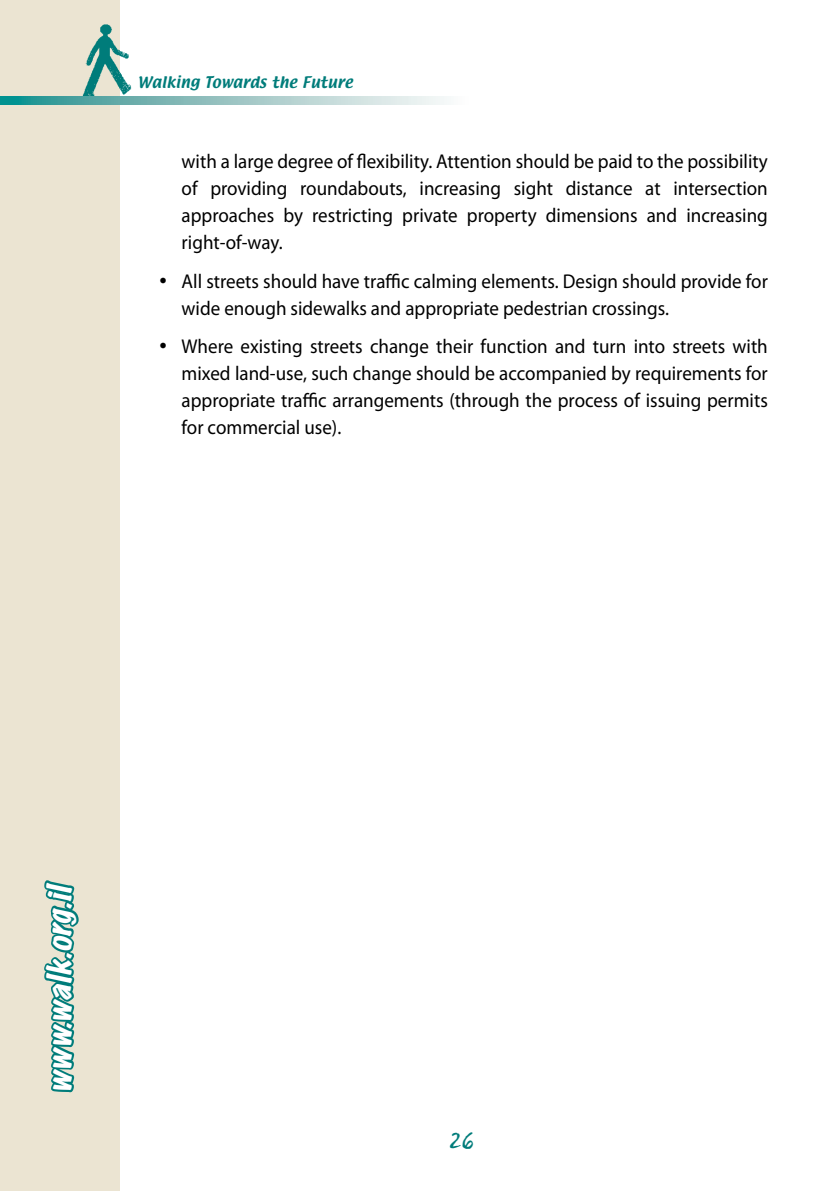
<style>
.page{position:relative;width:840px;height:1191px;background:#fff}
.page>*{position:absolute;margin:0;border:0;box-sizing:border-box;transform-origin:0 0}
.t1{font:500 40px "Nitsan MF";color:#007c7a}
.t2{font:italic expanded 30px "Marker Felt";color:#fff}
.t3{font:20px/27px "Myriad Pro";color:#000;scale:.95 1}
.t4{font:20px "Symbol";color:#000;scale:.95 1}
.t5{font:14px "Textile";letter-spacing:.02em;color:#007c7a}
</style>
<div class="page">
<div style="left:0;top:0;width:119px;height:1191px;background:#ebe4d2"></div>
<svg style="left:44px;top:880px;width:35px;height:213px"></svg>
<img style="left:82px;top:23px;width:50px;height:73px">
<svg style="left:0;top:96px;width:445px;height:9px;background:#8fc2c0"></svg>
<p class="t5" style="left:137px;top:73px;width:216px">Walking Towards the Future</p>
<p class="t4" style="left:159px;top:271px;width:11px">•</p>
<p class="t4" style="left:159px;top:336px;width:11px">•</p>
<p class="t3" style="left:181px;top:148px;width:618px;text-align:right">with a large degree of flexibility. Attention should be paid to the possibility intersection</p>
<p class="t3" style="left:181px;top:175px;width:18px">of</p>
<p class="t3" style="left:210px;top:175px;width:83px">providing</p>
<p class="t3" style="left:300px;top:175px;width:114px">roundabouts,</p>
<p class="t3" style="left:513px;top:175px;width:43px">sight</p>
<p class="t3" style="left:565px;top:175px;width:72px">distance</p>
<p class="t3" style="left:419px;top:175px;width:87px">increasing</p>
<p class="t3" style="left:645px;top:175px;width:18px">at</p>
<p class="t3" style="left:181px;top:202px;width:108px">approaches right-of-way.</p>
<p class="t3" style="left:181px;top:267px;width:618px">All streets should have traffic calming elements. Design should provide for</p>
<p class="t3" style="left:283px;top:202px;width:22px">by</p>
<p class="t3" style="left:545px;top:202px;width:98px">dimensions</p>
<p class="t3" style="left:646px;top:202px;width:34px">and</p>
<p class="t3" style="left:312px;top:202px;width:86px">restricting</p>
<p class="t3" style="left:402px;top:202px;width:60px">private</p>
<p class="t3" style="left:686px;top:202px;width:87px">increasing</p>
<p class="t3" style="left:466px;top:202px;width:75px">property</p>
<p class="t3" style="left:181px;top:288px;width:618px;line-height:38.4px">wide enough sidewalks and appropriate pedestrian crossings.<br>Where existing streets change their function and turn into streets with</p>
<p class="t3" style="left:181px;top:359px;width:618px;text-align:justify">mixed land-use, such change should be accompanied by requirements for appropriate traffic arrangements (through the process of issuing permits for commercial use .(</p>
<h2 class="t2" style="left:44px;top:909px;width:31px;rotate:-90deg">i l.</h2>
<h2 class="t2" style="left:44px;top:1093px;width:191px;rotate:-90deg">wwwwalk org</h2>
<h2 class="t2" style="left:44px;top:959px;width:15px;rotate:-90deg">.</h2>
<h2 class="t2" style="left:44px;top:1028px;width:15px;rotate:-90deg">.</h2>
<h1 class="t1" style="left:449px;top:1118px;width:24px">26</h1>
</div>
